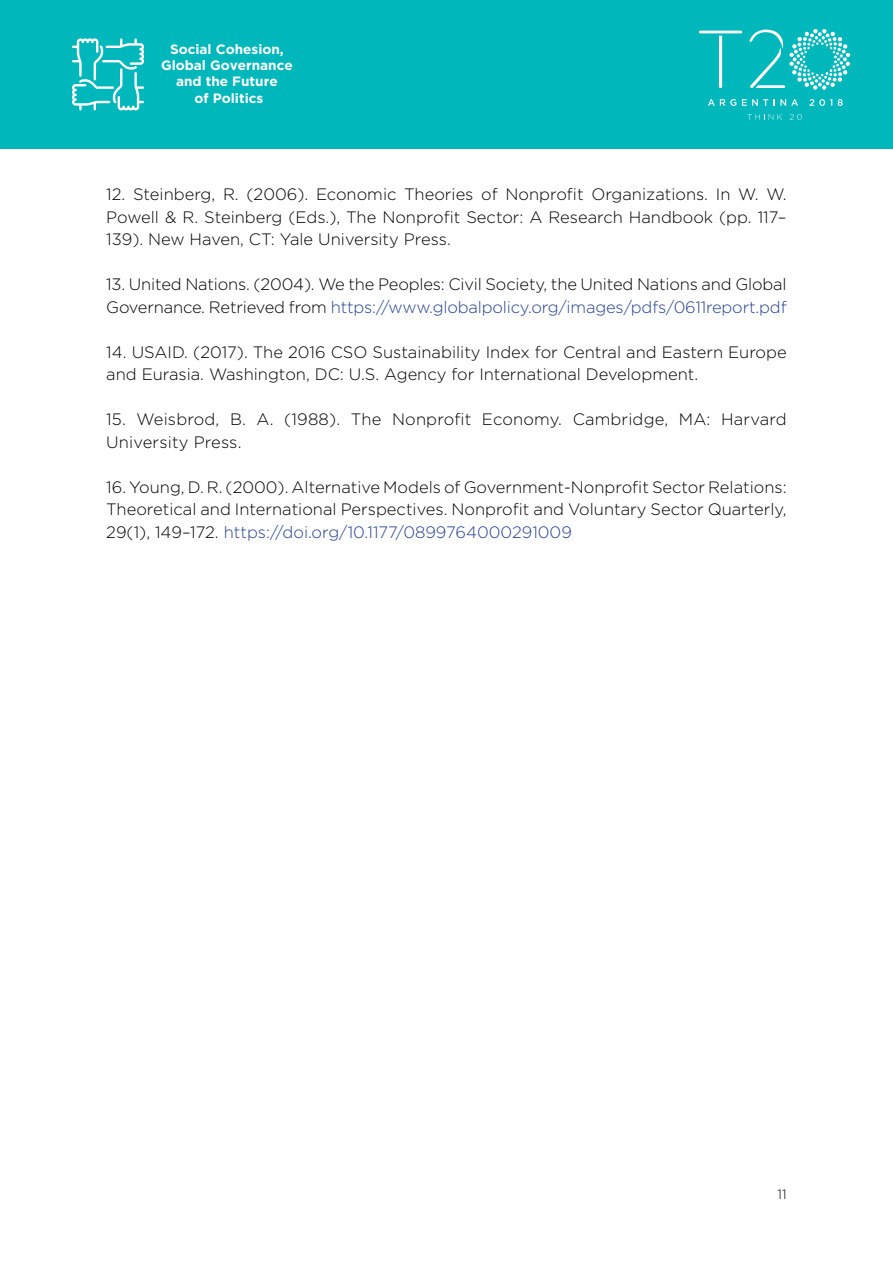
<style>
.page{position:relative;width:893px;height:1263px;background:#fff}
.page>*{position:absolute;margin:0;border:0;box-sizing:border-box;transform-origin:0 0}
.t1{font:300 16.5px/22.5px "Gotham";color:#000}
.t2{font:700 13.5px/16.2px "Gotham";color:#fff;text-align:center}
.t3{font:300 13.5px "Gotham";color:#000}
.s1{color:#24408e}
</style>
<div class="page">
<div style="left:0;top:0;width:893px;height:149px;background:#00b8bc"></div>
<svg style="left:749px;top:29px;width:101px;height:61px"></svg>
<svg style="left:708px;top:99px;width:28px;height:7px"></svg>
<svg style="left:742px;top:99px;width:26px;height:7px"></svg>
<svg style="left:774px;top:99px;width:24px;height:7px"></svg>
<svg style="left:810px;top:99px;width:22px;height:7px"></svg>
<svg style="left:838px;top:99px;width:5px;height:7px"></svg>
<svg style="left:699px;top:31px;width:43px;height:57px"></svg>
<svg style="left:748px;top:114px;width:34px;height:6px"></svg>
<svg style="left:790px;top:114px;width:12px;height:6px"></svg>
<svg style="left:72px;top:38px;width:72px;height:72px"></svg>
<p class="t2" style="left:161px;top:42px;width:133px">Social Cohesion,<br>Global Governance and the Future<br>of Politics</p>
<p class="t1" style="left:106px;top:184px;width:682px;text-align:justify">12. Steinberg, R. (2006). Economic Theories of Nonprofit Organizations. In W. W.<br>Powell &amp; R. Steinberg (Eds.), The Nonprofit Sector: A Research Handbook (pp. 117– 139). New Haven, CT: Yale University Press.</p>
<p class="t1" style="left:106px;top:273px;width:682px">13. United Nations. (2004). We the Peoples: Civil Society, the United Nations and Global<br>Governance. Retrieved from <span class="s1">https://www.globalpolicy.org/images/pdfs/0611report.pdf</span></p>
<p class="t1" style="left:106px;top:342px;width:682px">14. USAID. (2017). The 2016 CSO Sustainability Index for Central and Eastern Europe and Eurasia. Washington, DC: U.S. Agency for International Development.</p>
<p class="t1" style="left:106px;top:409px;width:682px">15. Weisbrod, B. A. (1988). The Nonprofit Economy. Cambridge, MA: Harvard<br>University Press.</p>
<p class="t1" style="left:106px;top:477px;width:682px;text-align:justify">16. Young, D. R. (2000). Alternative Models of Government-Nonprofit Sector Relations:<br>Theoretical and International Perspectives. Nonprofit and Voluntary Sector Quarterly, 29(1), 149–172. <span class="s1">https://doi.org/10.1177/0899764000291009</span></p>
<p class="t3" style="left:778px;top:1188px;width:11px">11</p>
</div>
